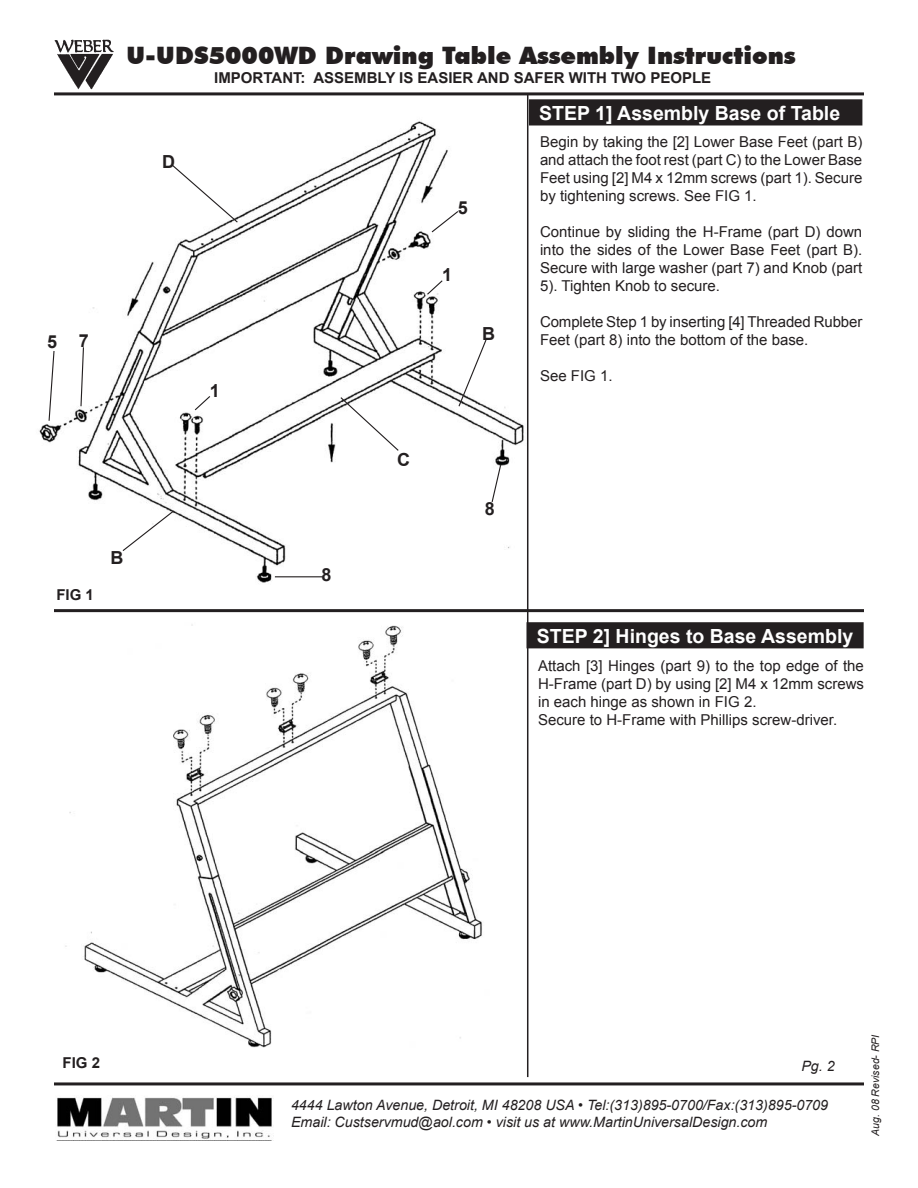
<style>
.page{position:relative;width:918px;height:1188px;background:#fff}
.page>*{position:absolute;margin:0;border:0;box-sizing:border-box;transform-origin:0 0}
.t1{font:900 24px "Futura BT";color:#231f20}
.t2{font:700 19.5px "Arial";color:#fff}
.t3{font:700 18px "Arial";color:#231f20}
.t4{font:15px/18px "Arial";color:#231f20;text-align:justify}
.t5{font:700 15px "Arial";color:#231f20}
.t6{font:italic 14.25px/17.1px "Arial";color:#231f20}
.t7{font:italic 10.5px "Arial";color:#231f20}
</style>
<div class="page">
<img style="left:65px;top:624px;width:417px;height:424px">
<img style="left:39px;top:112px;width:490px;height:473px">
<div style="left:530px;top:100px;width:332px;height:25px;background:#231f20"></div>
<div style="left:529px;top:99px;width:333px;height:26px;border:2px solid #231f20"></div>
<img style="left:57px;top:1097px;width:215px;height:42px">
<hr style="left:54px;top:92px;width:810px;height:3px;background:#231f20">
<hr style="left:54px;top:1082px;width:810px;height:3px;background:#231f20">
<svg style="left:170px;top:163px;width:69px;height:61px"></svg>
<hr style="left:54px;top:609px;width:810px;height:3px;background:#231f20">
<div style="left:527px;top:623px;width:336px;height:25px;background:#231f20"></div>
<div style="left:526px;top:622px;width:338px;height:26px;border:2px solid #231f20"></div>
<svg style="left:121px;top:509px;width:54px;height:43px"></svg>
<img style="left:54px;top:39px;width:60px;height:51px">
<svg style="left:339px;top:396px;width:61px;height:56px"></svg>
<svg style="left:48px;top:350px;width:7px;height:72px"></svg>
<hr style="left:275px;top:576px;width:48px;height:1px;background:#231f20">
<svg style="left:80px;top:346px;width:5px;height:61px"></svg>
<svg style="left:194px;top:395px;width:17px;height:16px"></svg>
<svg style="left:426px;top:279px;width:18px;height:17px"></svg>
<svg style="left:430px;top:210px;width:29px;height:24px"></svg>
<svg style="left:458px;top:338px;width:29px;height:70px"></svg>
<svg style="left:491px;top:464px;width:11px;height:39px"></svg>
<hr style="left:527px;top:95px;width:1px;height:982px;background:#231f20">
<p class="t3" style="left:47px;top:330px;width:12px">5</p>
<p class="t3" style="left:79px;top:329px;width:12px">7</p>
<h1 class="t1" style="left:127px;top:40px;width:670px">U-UDS5000WD Drawing Table Assembly Instructions</h1>
<h2 class="t2" style="left:539px;top:100px;width:302px">STEP 1] Assembly Base of Table</h2>
<p class="t4" style="left:540px;top:133px;width:324px">Begin by taking the [2] Lower Base Feet (part B) and attach the foot rest (part C) to the Lower Base Feet using [2] M4 x 12mm screws (part 1). Secure by tightening screws. See FIG 1.</p>
<p class="t4" style="left:540px;top:223px;width:324px">Continue by sliding the H-Frame (part D) down into the sides of the Lower Base Feet (part B).<br>Secure with large washer (part 7) and Knob (part 5). Tighten Knob to secure.</p>
<p class="t4" style="left:540px;top:313px;width:324px">Complete Step 1 by inserting [4] Threaded Rubber<br>Feet (part 8) into the bottom of the base.</p>
<p class="t4" style="left:540px;top:367px;width:74px">See FIG 1.</p>
<p class="t5" style="left:214px;top:68px;width:498px">IMPORTANT: ASSEMBLY IS EASIER AND SAFER WITH TWO PEOPLE</p>
<p class="t3" style="left:162px;top:150px;width:14px">D</p>
<p class="t3" style="left:458px;top:196px;width:12px">5</p>
<p class="t3" style="left:442px;top:263px;width:12px">1</p>
<p class="t3" style="left:482px;top:321px;width:14px">B</p>
<p class="t3" style="left:210px;top:378px;width:12px">1</p>
<p class="t5" style="left:56px;top:585px;width:39px">FIG 1</p>
<p class="t3" style="left:110px;top:546px;width:14px">B</p>
<p class="t3" style="left:322px;top:563px;width:12px">8</p>
<p class="t3" style="left:397px;top:448px;width:14px">C</p>
<p class="t3" style="left:485px;top:497px;width:12px">8</p>
<h2 class="t2" style="left:537px;top:623px;width:318px">STEP 2] Hinges to Base Assembly</h2>
<p class="t4" style="left:538px;top:657px;width:327px;text-align:left">Attach [3] Hinges (part 9) to the top edge of the H-Frame (part D) by using [2] M4 x 12mm screws in each hinge as shown in FIG 2.<br>Secure to H-Frame with Phillips screw-driver.</p>
<p class="t5" style="left:63px;top:1052px;width:39px">FIG 2</p>
<p class="t6" style="left:801px;top:1057px;width:35px">Pg. 2</p>
<p class="t6" style="left:291px;top:1097px;width:539px">4444 Lawton Avenue, Detroit, MI 48208 USA • Tel:(313)895-0700/Fax:(313)895-0709<br>Email: Custservmud@aol.com • visit us at www.MartinUniversalDesign.com</p>
<p class="t7" style="left:869px;top:1136px;width:103px;rotate:-90deg">Aug. 08 Revised- RPI</p>
</div>
